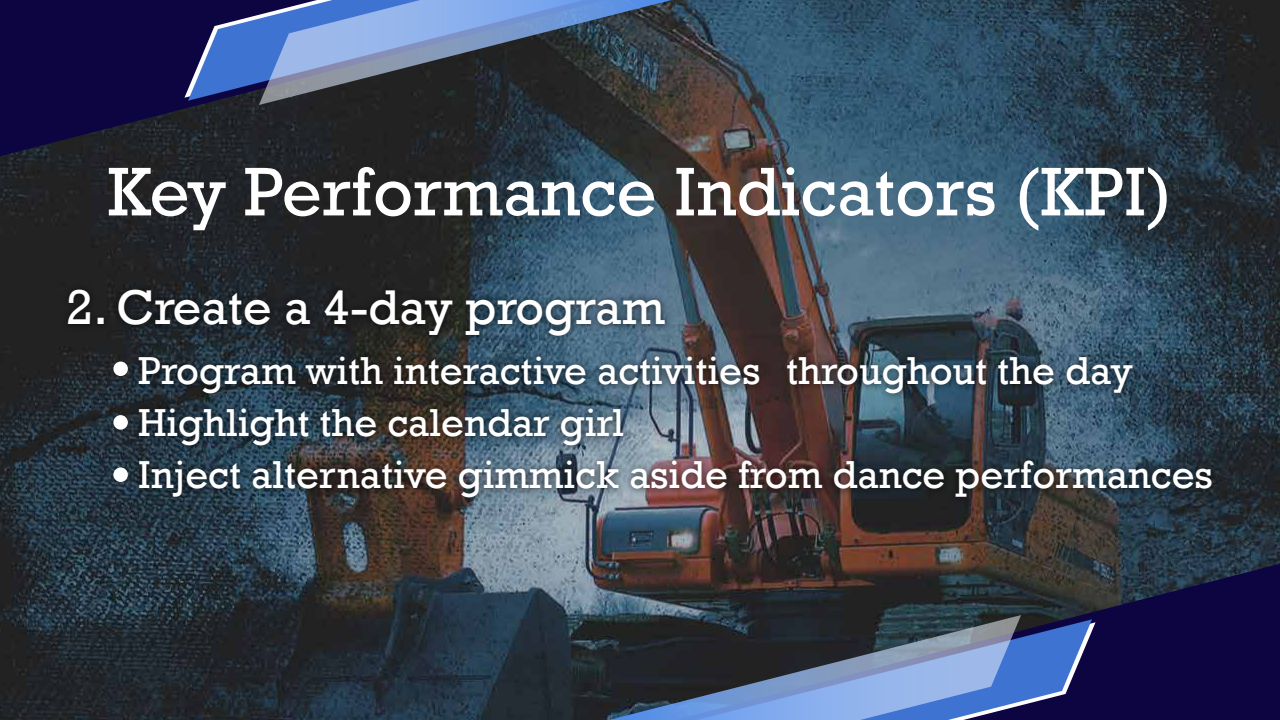
<style>
.page{position:relative;width:1280px;height:720px;background:#fff}
.page>*{position:absolute;margin:0;border:0;box-sizing:border-box;transform-origin:0 0}
.t1{font:70px "Rockwell";color:#fff}
.t2{font:50px "Rockwell";color:#fff}
.t3{font:40px/52px "Rockwell";color:#fff}
</style>
<div class="page">
<img style="left:0;top:0;width:1280px;height:720px">
<div style="left:1092px;top:619px;width:188px;height:101px;background:#0d0541"></div>
<svg style="left:1021px;top:619px;width:71px;height:101px;fill:#3f73d1"></svg>
<svg style="left:609px;top:619px;width:412px;height:101px"></svg>
<svg style="left:0;top:0;width:606px;height:156px"></svg>
<svg style="left:188px;top:0;width:71px;height:101px;fill:#3f73d1"></svg>
<svg style="left:259px;top:0;width:412px;height:105px"></svg>
<img style="left:55px;top:271px;width:1225px;height:348px">
<div style="left:113px;top:362px;width:15px;height:14px;background:#fff;border-radius:50%"></div>
<div style="left:113px;top:415px;width:15px;height:15px;background:#fff;border-radius:50%"></div>
<div style="left:113px;top:467px;width:15px;height:15px;background:#fff;border-radius:50%"></div>
<h1 class="t1" style="left:108px;top:152px;width:1066px">Key Performance Indicators (KPI)</h1>
<p class="t2" style="left:66px;top:279px;width:600px">2. Create a 4-day program</p>
<p class="t3" style="left:138px;top:345px;width:1076px">Program with interactive activities throughout the day<br>Highlight the calendar girl<br>Inject alternative gimmick aside from dance performances</p>
</div>
